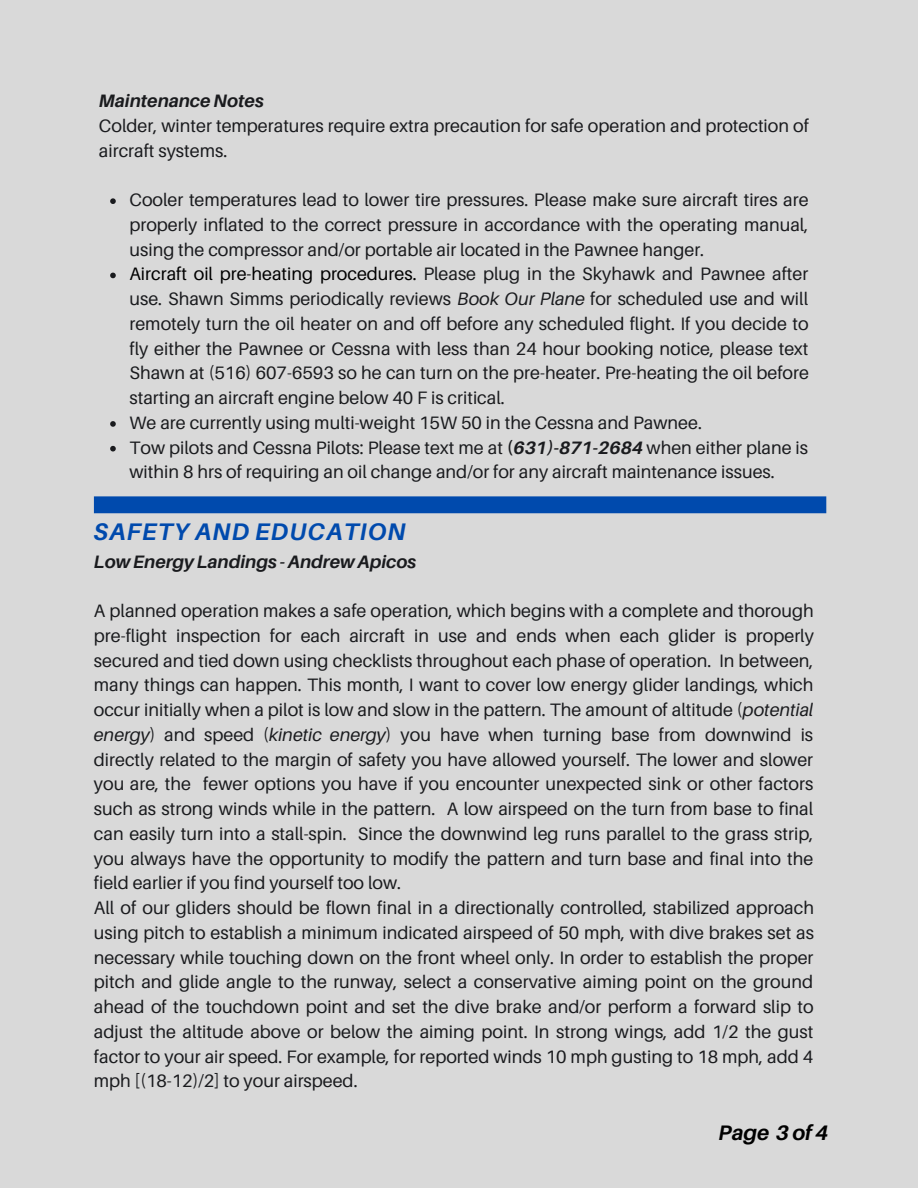
<style>
.page{position:relative;width:918px;height:1188px;background:#d9d9d9}
.page>*{position:absolute;margin:0;border:0;box-sizing:border-box;transform-origin:0 0}
.t1{font:italic 700 24px "Aileron";letter-spacing:.045em;color:#004aad}
.t2{font:italic 700 21px "Aileron";color:#000}
.t3{font:18px/24.8px "Aileron";color:#1a1b1e}
.t4{font:italic 700 18px "Aileron";color:#1a1b1e}
.s1{color:#000}
.s2{font-style:italic}
.s3{font-weight:700}
.s4{font-weight:700;font-style:italic}
</style>
<div class="page">
<svg style="left:110px;top:198px;width:6px;height:6px"></svg>
<svg style="left:110px;top:273px;width:6px;height:5px"></svg>
<svg style="left:110px;top:421px;width:6px;height:6px"></svg>
<svg style="left:110px;top:446px;width:6px;height:5px"></svg>
<div style="left:94px;top:496px;width:732px;height:17px;background:#004aad"></div>
<p class="t4" style="left:99px;top:90px;width:166px">Maintenance Notes</p>
<p class="t3" style="left:99px;top:113px;width:712px">Colder, winter temperatures require extra precaution for safe operation and protection of aircraft systems.</p>
<p class="t3" style="left:129px;top:187px;width:681px">Cooler temperatures lead to lower tire pressures. Please make sure aircraft tires are properly inflated to the correct pressure in accordance with the operating manual, using the compressor and/or portable air located in the Pawnee hanger.<br><span class="s1">Aircraft oil pre-heating procedures.</span> Please plug in the Skyhawk and Pawnee after use. Shawn Simms periodically reviews <span class="s2">Book Our Plane</span> for scheduled use and will remotely turn the oil heater on and off before any scheduled flight. If you decide to fly either the Pawnee or Cessna with less than 24 hour booking notice, please text Shawn at (516) 607-6593 so he can turn on the pre-heater. Pre-heating the oil before starting an aircraft engine below 40 F is critical.<br>We are currently using multi-weight 15W 50 in the Cessna and Pawnee.<br>Tow pilots and Cessna Pilots: Please text me at <span class="s3">(</span><span class="s4">631)-871-2684</span> when either plane is within 8 hrs of requiring an oil change and/or for any aircraft maintenance issues.</p>
<h1 class="t1" style="left:94px;top:517px;width:313px">SAFETY AND EDUCATION</h1>
<p class="t4" style="left:94px;top:550px;width:324px">Low Energy Landings - Andrew Apicos</p>
<p class="t3" style="left:94px;top:598px;width:722px">A planned operation makes a safe operation, which begins with a complete and thorough pre-flight inspection for each aircraft in use and ends when each glider is properly secured and tied down using checklists throughout each phase of operation. In between, many things can happen. This month, I want to cover low energy glider landings, which occur initially when a pilot is low and slow in the pattern. The amount of altitude (<span class="s2">potential energy</span>) and speed (<span class="s2">kinetic energy</span>) you have when turning base from downwind is directly related to the margin of safety you have allowed yourself. The lower and slower you are, the fewer options you have if you encounter unexpected sink or other factors such as strong winds while in the pattern. A low airspeed on the turn from base to final can easily turn into a stall-spin. Since the downwind leg runs parallel to the grass strip, you always have the opportunity to modify the pattern and turn base and final into the field earlier if you find yourself too low.<br>All of our gliders should be flown final in a directionally controlled, stabilized approach using pitch to establish a minimum indicated airspeed of 50 mph, with dive brakes set as necessary while touching down on the front wheel only. In order to establish the proper pitch and glide angle to the runway, select a conservative aiming point on the ground ahead of the touchdown point and set the dive brake and/or perform a forward slip to adjust the altitude above or below the aiming point. In strong wings, add 1/2 the gust factor to your air speed. For example, for reported winds 10 mph gusting to 18 mph, add 4 mph [(18-12)/2] to your airspeed.</p>
<p class="t2" style="left:719px;top:1119px;width:111px">Page 3 of 4</p>
</div>
